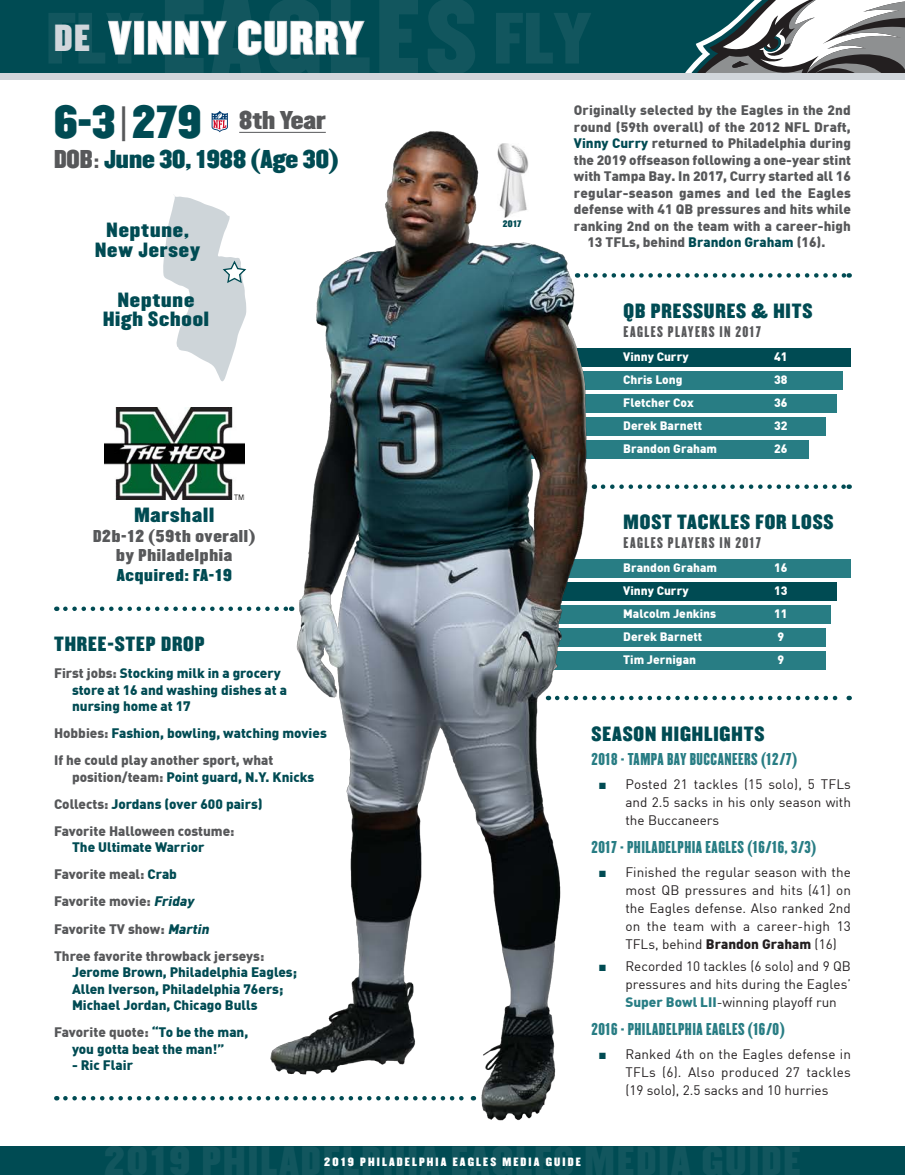
<style>
.page{position:relative;width:905px;height:1175px;background:#fff}
.page>*{position:absolute;margin:0;border:0;box-sizing:border-box;transform-origin:0 0}
.t1{font:63.45px "Champion HTF Middleweight";color:#bcc4c9}
.t2{font:40.5px "Champion HTF Middleweight";letter-spacing:.05em;color:#fff}
.t3{font:40.5px "Champion HTF Middleweight";color:#004b53}
.t4{font:22.5px "Champion HTF Middleweight";color:#004b53}
.t5{font:22.5px "Champion HTF Middleweight";color:#57585a}
.t6{font:18px "Champion HTF Middleweight";letter-spacing:.05em;color:#004b53}
.t7{font:15px "Champion HTF Lightweight";letter-spacing:.03em;color:#287d84}
.t8{font:15px "Champion HTF Middleweight";letter-spacing:.05em;color:#57585a}
.t9{font:15px "Champion HTF Middleweight";letter-spacing:.05em;color:#004b53}
.Bullets{font:900 13.5px "DIN";color:#57585a}
.t10{font:13.5px/18px "DIN";color:#231f20;text-align:justify}
.t11{font:900 13.5px "DIN";color:#004b53}
.t12{font:13.5px "Champion HTF Lightweight";letter-spacing:.1em;color:#57585a}
.t13{font:900 12px "DIN";color:#fff}
.t14{font:10.5px "Champion HTF Middleweight";letter-spacing:.2em;color:#fff}
.t15{font:8.25px "Champion HTF Middleweight";color:#004b53}
.s1{font-size:33px;color:#d1d6db}
.s2{font-family:"DIN";color:#57585a}
.s3{color:#57585a}
.s4{font-family:"DIN";font-weight:700;color:#57585a}
.s5{color:#004b53}
.s6{font-style:italic;color:#004b53}
.s7{font-family:"Arial";color:#004b53}
.s8{font-weight:900}
.s9{font-weight:900;color:#287d84}
</style>
<div class="page">
<div style="left:0;top:0;width:904px;height:74px;background:#004b53"></div>
<svg style="left:676px;top:0;width:228px;height:74px"></svg>
<svg style="left:108px;top:20px;width:24px;height:35px"></svg>
<div style="left:134px;top:21px;width:10px;height:34px;border:2px solid #bcc4c9"></div>
<svg style="left:147px;top:20px;width:80px;height:35px"></svg>
<svg style="left:238px;top:20px;width:127px;height:36px"></svg>
<div style="left:0;top:74px;width:904px;height:6px;background:#d1d6db"></div>
<div style="left:0;top:1146px;width:904px;height:28px;background:#004b53"></div>
<img style="left:104px;top:407px;width:140px;height:92px">
<svg style="left:163px;top:196px;width:84px;height:185px"></svg>
<svg style="left:65px;top:606px;width:202px;height:5px"></svg>
<svg style="left:593px;top:273px;width:256px;height:5px"></svg>
<div style="left:528px;top:348px;width:322px;height:18px;background:#004b53"></div>
<div style="left:528px;top:371px;width:314px;height:18px;background:#287d84"></div>
<div style="left:528px;top:394px;width:308px;height:18px;background:#287d84"></div>
<div style="left:528px;top:417px;width:297px;height:18px;background:#287d84"></div>
<div style="left:528px;top:440px;width:280px;height:18px;background:#287d84"></div>
<svg style="left:211px;top:110px;width:17px;height:23px"></svg>
<hr style="left:239px;top:132px;width:87px;height:1px;background:#57585a">
<svg style="left:65px;top:1096px;width:202px;height:4px"></svg>
<svg style="left:603px;top:484px;width:246px;height:5px"></svg>
<div style="left:528px;top:559px;width:322px;height:19px;background:#287d84"></div>
<div style="left:528px;top:582px;width:308px;height:19px;background:#004b53"></div>
<div style="left:528px;top:605px;width:303px;height:19px;background:#287d84"></div>
<div style="left:528px;top:628px;width:297px;height:19px;background:#287d84"></div>
<div style="left:528px;top:651px;width:297px;height:19px;background:#287d84"></div>
<svg style="left:592px;top:695px;width:257px;height:5px"></svg>
<img style="left:267px;top:131px;width:324px;height:989px">
<h1 class="t1" style="left:46px;top:-3px;width:99px">FLY</h1>
<h2 class="t2" style="left:54px;top:11px;width:311px"><span class="s1">DE</span> VINNY CURRY</h2>
<p class="t3" style="left:54px;top:95px;width:149px">6-3 <span class="s2">|</span> 279</p>
<p class="t4" style="left:54px;top:144px;width:286px"><span class="s3">DOB</span><span class="s4">:</span> June 30, 1988 (Age 30)</p>
<p class="t5" style="left:239px;top:106px;width:88px">8th Year</p>
<p class="Bullets" style="left:574px;top:101px;width:278px">Originally selected by the Eagles in the 2nd</p>
<p class="Bullets" style="left:574px;top:118px;width:278px">round (59th overall) of the 2012 NFL Draft,</p>
<p class="Bullets" style="left:574px;top:134px;width:278px"><span class="s5">Vinny Curry</span> returned to Philadelphia during</p>
<p class="Bullets" style="left:574px;top:151px;width:278px">the 2019 offseason following a one-year stint</p>
<p class="Bullets" style="left:574px;top:167px;width:278px">with Tampa Bay. In 2017, Curry started all 16</p>
<p class="Bullets" style="left:574px;top:184px;width:278px">regular-season games and led the Eagles</p>
<p class="Bullets" style="left:574px;top:200px;width:278px">defense with 41 QB pressures and hits while</p>
<p class="Bullets" style="left:574px;top:217px;width:278px">ranking 2nd on the team with a career-high</p>
<p class="Bullets" style="left:587px;top:233px;width:239px">13 TFLs, behind <span class="s5">Brandon Graham</span> (16).</p>
<p class="t15" style="left:503px;top:219px;width:20px">2017</p>
<p class="t6" style="left:107px;top:218px;width:84px">Neptune,</p>
<p class="t6" style="left:95px;top:238px;width:106px">New Jersey</p>
<p class="t6" style="left:118px;top:288px;width:78px">Neptune</p>
<p class="t6" style="left:103px;top:307px;width:108px">High School</p>
<p class="t6" style="left:623px;top:299px;width:190px">QB PRESSURES &amp; HITS</p>
<p class="t12" style="left:623px;top:323px;width:139px">EAGLES PLAYERS IN 2017</p>
<p class="t6" style="left:134px;top:502px;width:81px">Marshall</p>
<p class="t8" style="left:93px;top:526px;width:164px">D2b-12 (59th overall)</p>
<p class="t8" style="left:116px;top:545px;width:118px">by Philadelphia</p>
<p class="t9" style="left:117px;top:565px;width:117px">Acquired: FA-19</p>
<p class="t6" style="left:54px;top:632px;width:152px">THREE-STEP DROP</p>
<p class="t11" style="left:54px;top:664px;width:228px"><span class="s3">First jobs:</span> Stocking milk in a grocery</p>
<p class="t11" style="left:72px;top:681px;width:216px">store at 16 and washing dishes at a</p>
<p class="t11" style="left:72px;top:697px;width:120px">nursing home at 17</p>
<p class="t11" style="left:54px;top:724px;width:274px"><span class="s3">Hobbies:</span> Fashion, bowling, watching movies</p>
<p class="Bullets" style="left:54px;top:751px;width:221px">If he could play another sport, what</p>
<p class="t11" style="left:72px;top:768px;width:244px"><span class="s3">position/team:</span> Point guard, N.Y. Knicks</p>
<p class="t11" style="left:54px;top:795px;width:210px"><span class="s3">Collects:</span> Jordans (over 600 pairs)</p>
<p class="Bullets" style="left:54px;top:822px;width:182px">Favorite Halloween costume:</p>
<p class="t11" style="left:72px;top:838px;width:134px">The Ultimate Warrior</p>
<p class="Bullets" style="left:54px;top:865px;width:124px">Favorite meal: <span class="s5">Crab</span></p>
<p class="Bullets" style="left:54px;top:892px;width:141px">Favorite movie: <span class="s6">Friday</span></p>
<p class="Bullets" style="left:54px;top:919px;width:159px">Favorite TV show: <span class="s6">Martin</span></p>
<p class="Bullets" style="left:54px;top:946px;width:212px">Three favorite throwback jerseys:</p>
<p class="t11" style="left:72px;top:963px;width:226px">Jerome Brown, Philadelphia Eagles;</p>
<p class="t11" style="left:72px;top:979px;width:213px">Allen Iverson, Philadelphia 76ers;</p>
<p class="t11" style="left:72px;top:996px;width:187px">Michael Jordan, Chicago Bulls</p>
<p class="Bullets" style="left:54px;top:1023px;width:196px">Favorite quote: <span class="s5">“To be the man,</span></p>
<p class="t11" style="left:72px;top:1039px;width:154px">you gotta beat the man!”</p>
<p class="t11" style="left:72px;top:1056px;width:63px">- Ric Flair</p>
<p class="t13" style="left:623px;top:349px;width:67px">Vinny Curry</p>
<p class="t13" style="left:774px;top:349px;width:15px">41</p>
<p class="t13" style="left:623px;top:372px;width:61px">Chris Long</p>
<p class="t13" style="left:774px;top:372px;width:15px">38</p>
<p class="t13" style="left:623px;top:395px;width:72px">Fletcher Cox</p>
<p class="t13" style="left:774px;top:395px;width:15px">36</p>
<p class="t13" style="left:623px;top:418px;width:80px">Derek Barnett</p>
<p class="t13" style="left:774px;top:418px;width:15px">32</p>
<p class="t13" style="left:623px;top:441px;width:95px">Brandon Graham</p>
<p class="t13" style="left:774px;top:441px;width:15px">26</p>
<p class="t6" style="left:623px;top:510px;width:211px">MOST TACKLES FOR LOSS</p>
<p class="t12" style="left:623px;top:534px;width:139px">EAGLES PLAYERS IN 2017</p>
<p class="t13" style="left:623px;top:560px;width:95px">Brandon Graham</p>
<p class="t13" style="left:774px;top:560px;width:15px">16</p>
<p class="t13" style="left:623px;top:583px;width:67px">Vinny Curry</p>
<p class="t13" style="left:774px;top:583px;width:15px">13</p>
<p class="t13" style="left:623px;top:606px;width:94px">Malcolm Jenkins</p>
<p class="t13" style="left:774px;top:606px;width:15px">11</p>
<p class="t13" style="left:623px;top:629px;width:80px">Derek Barnett</p>
<p class="t13" style="left:777px;top:629px;width:8px">9</p>
<p class="t13" style="left:623px;top:652px;width:74px">Tim Jernigan</p>
<p class="t13" style="left:777px;top:652px;width:8px">9</p>
<p class="t6" style="left:591px;top:721px;width:174px">SEASON HIGHLIGHTS</p>
<p class="t7" style="left:591px;top:749px;width:207px">2018 - TAMPA BAY BUCCANEERS (12/7)</p>
<p class="t10" style="left:625px;top:774px;width:227px;text-indent:-27px"><span class="s7">■</span> Posted 21 tackles (15 solo), 5 TFLs and 2.5 sacks in his only season with the Buccaneers</p>
<p class="t7" style="left:591px;top:837px;width:226px">2017 - PHILADELPHIA EAGLES (16/16, 3/3)</p>
<p class="t10" style="left:625px;top:863px;width:227px;text-indent:-27px"><span class="s7">■</span> Finished the regular season with the most QB pressures and hits (41) on the Eagles defense. Also ranked 2nd on the team with a career-high 13<br>TFLs, behind <span class="s8">Brandon Graham</span> (16)</p>
<p class="t10" style="left:625px;top:956px;width:227px;text-indent:-27px"><span class="s7">■</span> Recorded 10 tackles (6 solo) and 9 QB pressures and hits during the Eagles’ <span class="s9">Super Bowl LII</span>-winning playoff run</p>
<p class="t7" style="left:591px;top:1019px;width:194px">2016 - PHILADELPHIA EAGLES (16/0)</p>
<p class="t10" style="left:625px;top:1045px;width:227px;text-indent:-27px"><span class="s7">■</span> Ranked 4th on the Eagles defense in TFLs (6). Also produced 27 tackles (19 solo), 2.5 sacks and 10 hurries</p>
<p class="t14" style="left:324px;top:1154px;width:258px">2019 PHILADELPHIA EAGLES MEDIA GUIDE</p>
</div>
